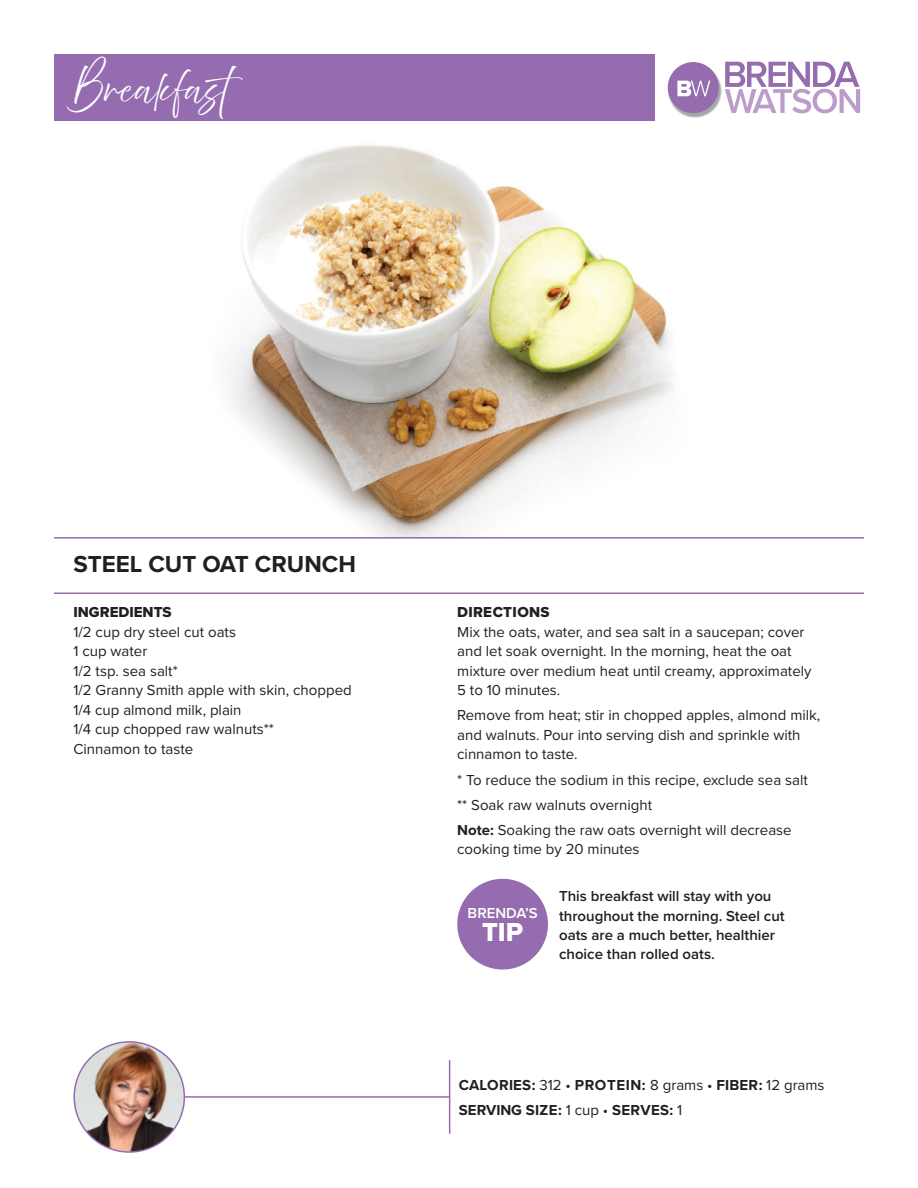
<style>
.page{position:relative;width:918px;height:1188px;background:#fff}
.page>*{position:absolute;margin:0;border:0;box-sizing:border-box;transform-origin:0 0}
.t1{font:33px "Abovethe Beyond Script";color:#fff}
.t2{font:27px "Proxima Nova Extrabld";color:#fff}
.t3{font:700 24px "Proxima Nova";color:#231f20}
.t4{font:15px/19.5px "Proxima Nova";color:#231f20}
.t5{font:600 15px/19px "Proxima Nova";color:#231f20}
.t6{font:700 15px/24.8px "Proxima Nova";letter-spacing:.02em;color:#231f20}
.t7{font:15px "Proxima Nova Extrabld";color:#231f20}
.t8{font:15px "Proxima Nova Extrabld";letter-spacing:.02em;color:#231f20}
.t9{font:600 15px "Proxima Nova";color:#fff}
.s1{font-weight:700}
.s2{font-weight:400}
</style>
<div class="page">
<img style="left:230px;top:144px;width:443px;height:393px">
<hr style="left:54px;top:537px;width:810px;height:2px;background:#956caf">
<hr style="left:54px;top:592px;width:810px;height:2px;background:#956caf">
<div style="left:457px;top:879px;width:91px;height:91px;background:#956caf;border-radius:50%"></div>
<hr style="left:182px;top:1096px;width:268px;height:2px;background:#956caf">
<img style="left:74px;top:1042px;width:110px;height:110px;border-radius:55px">
<div style="left:73px;top:1041px;width:112px;height:112px;border:2px solid #956caf;border-radius:50%"></div>
<hr style="left:449px;top:1060px;width:1px;height:74px;background:#956caf">
<div style="left:54px;top:54px;width:600px;height:66px;background:#956caf"></div>
<svg style="left:725px;top:62px;width:135px;height:51px"></svg>
<img style="left:667px;top:63px;width:55px;height:55px">
<div style="left:668px;top:62px;width:51px;height:51px;background:#956cae;border-radius:50%"></div>
<svg style="left:677px;top:80px;width:33px;height:16px"></svg>
<h1 class="t1" style="left:74px;top:68px;width:187px">Breakfast</h1>
<h3 class="t3" style="left:74px;top:546px;width:284px">STEEL CUT OAT CRUNCH</h3>
<p class="t7" style="left:73px;top:601px;width:100px">INGREDIENTS</p>
<p class="t4" style="left:73px;top:621px;width:280px">1/2 cup dry steel cut oats<br>1 cup water<br>1/2 tsp. sea salt*<br>1/2 Granny Smith apple with skin, chopped<br>1/4 cup almond milk, plain<br>1/4 cup chopped raw walnuts**<br>Cinnamon to taste</p>
<p class="t8" style="left:457px;top:601px;width:94px">DIRECTIONS</p>
<p class="t4" style="left:457px;top:621px;width:356px">Mix the oats, water, and sea salt in a saucepan; cover and let soak overnight. In the morning, heat the oat mixture over medium heat until creamy, approximately 5 to 10 minutes.</p>
<p class="t4" style="left:457px;top:705px;width:365px">Remove from heat; stir in chopped apples, almond milk, and walnuts. Pour into serving dish and sprinkle with cinnamon to taste.</p>
<p class="t4" style="left:457px;top:766px;width:352px;line-height:25.2px">* To reduce the sodium in this recipe, exclude sea salt ** Soak raw walnuts overnight<br><span class="s1">Note:</span> Soaking the raw oats overnight will decrease</p>
<p class="t4" style="left:457px;top:839px;width:184px">cooking time by 20 minutes</p>
<p class="t9" style="left:468px;top:902px;width:71px">BRENDA’S</p>
<h2 class="t2" style="left:482px;top:912px;width:43px">TIP</h2>
<p class="t5" style="left:559px;top:886px;width:227px">This breakfast will stay with you throughout the morning. Steel cut oats are a much better, healthier choice than rolled oats.</p>
<p class="t6" style="left:459px;top:1073px;width:367px">CALORIES: <span class="s2">312 •</span> PROTEIN: <span class="s2">8 grams •</span> FIBER: <span class="s2">12 grams<br></span>SERVING SIZE: <span class="s2">1 cup •</span> SERVES: <span class="s2">1</span></p>
</div>
